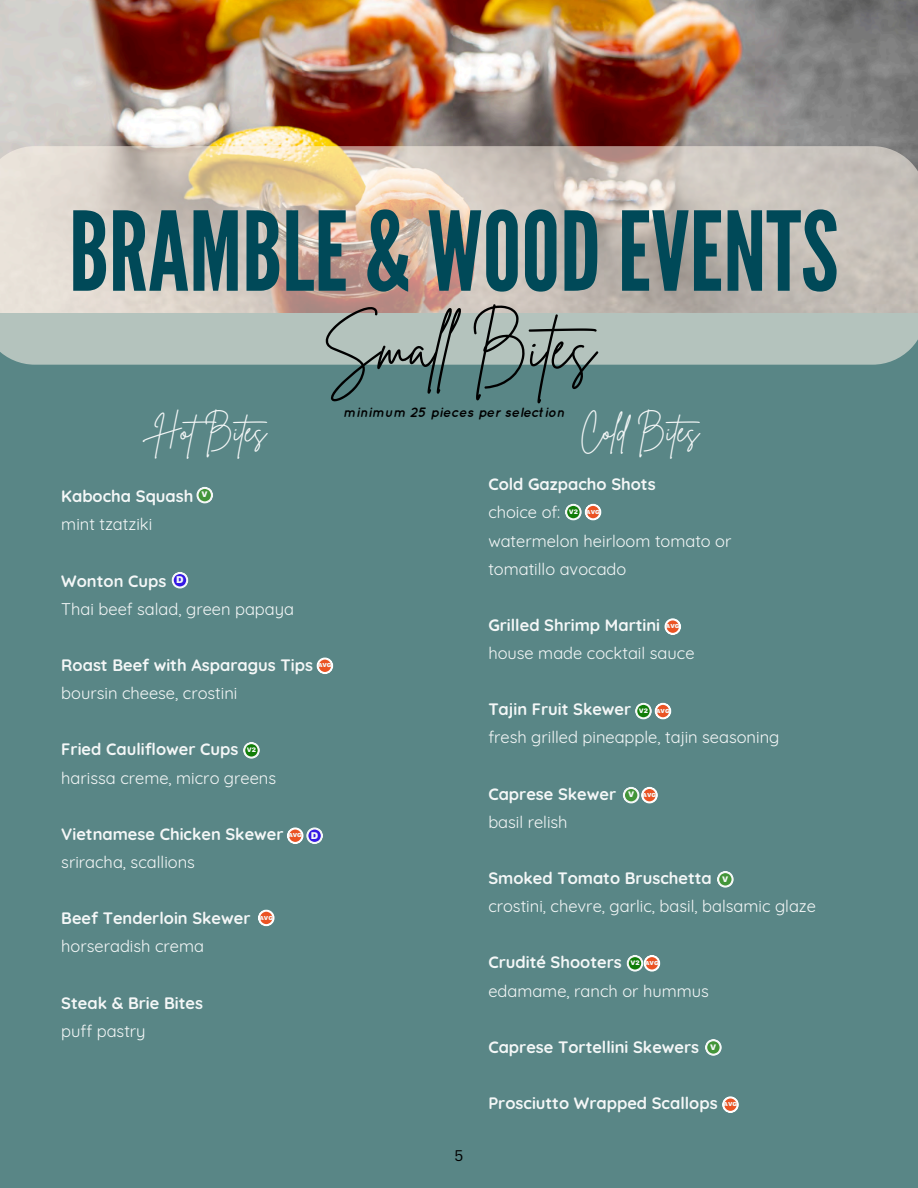
<style>
.page{position:relative;width:918px;height:1188px;background:#598686}
.page>*{position:absolute;margin:0;border:0;box-sizing:border-box;transform-origin:0 0}
.t1{font:109.5px "League Gothic";color:#004958}
.t2{font:60.6px "Brittany Signature";color:#000}
.t3{font:30.3px "Brittany Signature";color:#f4f7f7}
.t4{font:16.5px/28.2px "Quicksand";color:#f4f7f7}
.t5{font:700 16.5px/28.2px "Quicksand";color:#f4f7f7}
.t6{font:15px "Canva Sans";color:#000}
.t7{font:italic 700 13.5px "Quicksand";color:#000}
.t8{font:900 9.6px "Archivo";color:#f4f7f7}
.t9{font:900 7.95px "Archivo";color:#f4f7f7}
.t10{font:900 6.45px "Archivo";color:#f4f7f7}
.t11{font:900 5.7px "Archivo";color:#f4f7f7}
.s1{font-weight:400}
.s2{font-weight:700}
</style>
<div class="page">
<img style="left:0;top:0;width:918px;height:146px">
<svg style="left:0;top:146px;width:918px;height:219px;background:#c8c1b6"></svg>
<svg style="left:623px;top:787px;width:35px;height:17px"></svg>
<svg style="left:243px;top:742px;width:17px;height:17px"></svg>
<svg style="left:196px;top:487px;width:17px;height:17px"></svg>
<svg style="left:717px;top:871px;width:17px;height:17px"></svg>
<svg style="left:635px;top:703px;width:36px;height:17px"></svg>
<svg style="left:565px;top:504px;width:37px;height:17px"></svg>
<svg style="left:258px;top:909px;width:17px;height:17px"></svg>
<svg style="left:316px;top:657px;width:17px;height:17px"></svg>
<svg style="left:722px;top:1096px;width:17px;height:17px"></svg>
<svg style="left:171px;top:572px;width:17px;height:17px"></svg>
<svg style="left:287px;top:827px;width:36px;height:17px"></svg>
<svg style="left:664px;top:618px;width:17px;height:17px"></svg>
<svg style="left:627px;top:955px;width:33px;height:17px"></svg>
<svg style="left:705px;top:1039px;width:17px;height:17px"></svg>
<p class="t1" style="left:69px;top:188px;width:771px">BRAMBLE &amp; WOOD EVENTS</p>
<h1 class="t2" style="left:323px;top:308px;width:292px">Small Bites</h1>
<h2 class="t3" style="left:155px;top:411px;width:122px">HotBites</h2>
<h6 class="t5" style="left:61px;top:482px;width:134px">Kabocha Squash <span class="s1">mint tzatziki</span></h6>
<h5 class="t7" style="left:343px;top:404px;width:223px">minimum 25 pieces per selection</h5>
<h5 class="t3" style="left:580px;top:411px;width:129px">Cold Bites</h5>
<h5 class="t4" style="left:488px;top:470px;width:245px"><span class="s2">Cold Gazpacho Shots<br></span>choice of:<br>watermelon heirloom tomato or tomatillo avocado</h5>
<p class="t9" style="left:202px;top:490px;width:8px">V</p>
<p class="t10" style="left:569px;top:508px;width:11px">V2</p>
<h5 class="t11" style="left:586px;top:509px;width:15px">AVG</h5>
<h3 class="t4" style="left:61px;top:566px;width:234px"><span class="s2">Wonton Cups<br></span>Thai beef salad, green papaya</h3>
<h4 class="t8" style="left:176px;top:575px;width:9px">D</h4>
<p class="t4" style="left:488px;top:611px;width:208px"><span class="s2">Grilled Shrimp Martini </span>house made cocktail sauce</p>
<p class="t11" style="left:666px;top:623px;width:15px">AVG</p>
<h3 class="t5" style="left:61px;top:651px;width:253px">Roast Beef with Asparagus Tips <span class="s1">boursin cheese, crostini</span></h3>
<h5 class="t11" style="left:318px;top:662px;width:15px">AVG</h5>
<p class="t4" style="left:488px;top:695px;width:293px"><span class="s2">Tajin Fruit Skewer<br></span>fresh grilled pineapple, tajin seasoning</p>
<p class="t10" style="left:639px;top:707px;width:11px">V2</p>
<p class="t11" style="left:656px;top:708px;width:15px">AVG</p>
<h5 class="t4" style="left:61px;top:735px;width:216px"><span class="s2">Fried Cauliflower Cups </span>harissa creme, micro greens</h5>
<p class="t10" style="left:247px;top:747px;width:11px">V2</p>
<p class="t5" style="left:488px;top:779px;width:129px">Caprese Skewer <span class="s1">basil relish</span></p>
<p class="t9" style="left:628px;top:791px;width:8px">V</p>
<p class="t11" style="left:643px;top:792px;width:15px">AVG</p>
<h5 class="t5" style="left:61px;top:820px;width:224px">Vietnamese Chicken Skewer <span class="s1">sriracha, scallions</span></h5>
<h4 class="t8" style="left:311px;top:830px;width:9px">D</h4>
<h5 class="t11" style="left:288px;top:832px;width:15px">AVG</h5>
<p class="t4" style="left:488px;top:864px;width:329px"><span class="s2">Smoked Tomato Bruschetta<br></span>crostini, chevre, garlic, basil, balsamic glaze</p>
<p class="t9" style="left:722px;top:875px;width:8px">V</p>
<h5 class="t5" style="left:61px;top:904px;width:191px">Beef Tenderloin Skewer <span class="s1">horseradish crema</span></h5>
<h5 class="t11" style="left:259px;top:915px;width:15px">AVG</h5>
<h5 class="t5" style="left:61px;top:988px;width:143px">Steak &amp; Brie Bites <span class="s1">puff pastry</span></h5>
<p class="t6" style="left:455px;top:1145px;width:10px">5</p>
<p class="t4" style="left:488px;top:948px;width:222px"><span class="s2">Crudité Shooters<br></span>edamame, ranch or hummus</p>
<p class="t10" style="left:630px;top:960px;width:11px">V2</p>
<h5 class="t11" style="left:645px;top:960px;width:15px">AVG</h5>
<p class="t5" style="left:488px;top:1033px;width:212px">Caprese Tortellini Skewers</p>
<p class="t9" style="left:710px;top:1043px;width:8px">V</p>
<p class="t5" style="left:488px;top:1089px;width:231px">Prosciutto Wrapped Scallops</p>
<h5 class="t11" style="left:724px;top:1101px;width:15px">AVG</h5>
</div>
